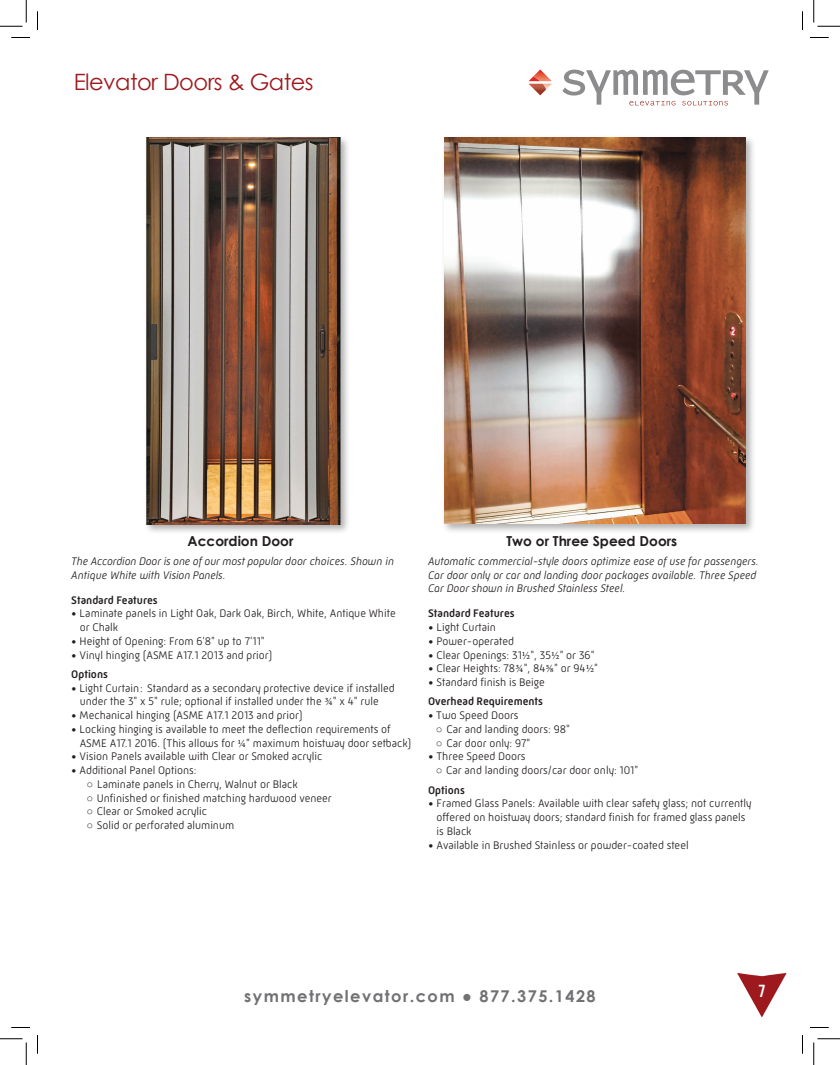
<style>
.page{position:relative;width:840px;height:1065px;background:#fff}
.page>*{position:absolute;margin:0;border:0;box-sizing:border-box;transform-origin:0 0}
.t1{font:22.5px "Century Gothic";letter-spacing:-.025em;color:#9e191d}
.t2{font:17.5px "Bebas Neue";color:#fff}
.t3{font:700 16.25px "Century Gothic";letter-spacing:.09em;color:#717174}
.t4{font:700 13.75px "Century Gothic";color:#231f20}
.t5{font:300 11.25px/13.8px "Mic 32 New";color:#231f20}
.t6{font:italic 300 11.25px/13.8px "Mic 32 New";color:#231f20}
.t7{font:500 11.25px "Mic 32 New";color:#231f20}
.s1{font-family:"Minion Pro";font-weight:400}
.s2{font-family:"Arial Narrow";font-weight:400}
.s3{font-weight:400}
.s4{font-weight:500}
</style>
<div class="page">
<svg style="left:529px;top:69px;width:23px;height:26px"></svg>
<svg style="left:562px;top:70px;width:207px;height:36px"></svg>
<svg style="left:737px;top:973px;width:49px;height:45px"></svg>
<div style="left:144px;top:135px;width:207px;height:400px;background:#231f20;opacity:.35"></div>
<img style="left:146px;top:138px;width:195px;height:386px">
<div style="left:442px;top:134px;width:314px;height:400px;background:#231f20;opacity:.35"></div>
<img style="left:444px;top:137px;width:301px;height:386px">
<svg style="left:11px;top:37px;width:19px;height:1px"></svg>
<svg style="left:810px;top:37px;width:19px;height:1px"></svg>
<svg style="left:11px;top:1027px;width:19px;height:1px"></svg>
<svg style="left:810px;top:1027px;width:19px;height:1px"></svg>
<svg style="left:37px;top:11px;width:1px;height:19px"></svg>
<svg style="left:37px;top:1035px;width:1px;height:19px"></svg>
<svg style="left:802px;top:11px;width:1px;height:19px"></svg>
<svg style="left:802px;top:1035px;width:1px;height:19px"></svg>
<svg style="left:0;top:0;width:27px;height:27px"></svg>
<svg style="left:0;top:1039px;width:27px;height:26px"></svg>
<svg style="left:814px;top:0;width:26px;height:27px"></svg>
<svg style="left:814px;top:1039px;width:26px;height:26px"></svg>
<h1 class="t1" style="left:74px;top:66px;width:241px">Elevator Doors &amp; Gates</h1>
<p class="t4" style="left:188px;top:530px;width:107px">Accordion Door</p>
<p class="t6" style="left:71px;top:554px;width:324px">The Accordion Door is one of our most popular door choices. Shown in<br>Antique White with Vision Panels.</p>
<p class="t7" style="left:71px;top:593px;width:88px">Standard Features</p>
<p class="t5" style="left:80px;top:607px;width:318px;text-indent:-8px">• Laminate panels in Light Oak, Dark Oak, Birch, White, Antique White or Chalk</p>
<p class="t5" style="left:71px;top:634px;width:195px">• Height of Opening: From 6'8" up to 7'11"</p>
<p class="t5" style="left:71px;top:648px;width:203px">• Vinyl hinging (ASME A17.1 2013 and prior)</p>
<p class="t7" style="left:71px;top:668px;width:38px">Options</p>
<p class="t5" style="left:80px;top:681px;width:317px;text-indent:-8px">• Light Curtain: Standard as a secondary protective device if installed under the 3" x 5" rule; optional if installed under the <span class="s1">¾</span>" x 4" rule</p>
<p class="t5" style="left:71px;top:708px;width:233px">• Mechanical hinging (ASME A17.1 2013 and prior)</p>
<p class="t5" style="left:80px;top:722px;width:333px;text-indent:-8px">• Locking hinging is available to meet the deflection requirements of<br>ASME A17.1 2016. (This allows for <span class="s1">¼</span>" maximum hoistway door setback)</p>
<p class="t5" style="left:71px;top:750px;width:253px">• Vision Panels available with Clear or Smoked acrylic</p>
<p class="t5" style="left:71px;top:763px;width:127px">• Additional Panel Options:</p>
<p class="t5" style="left:87px;top:777px;width:212px"><span class="s2">○</span> Laminate panels in Cherry, Walnut or Black</p>
<p class="t5" style="left:87px;top:791px;width:246px"><span class="s2">○</span> Unfinished or finished matching hardwood veneer</p>
<p class="t5" style="left:87px;top:805px;width:121px"><span class="s2">○</span> Clear or Smoked acrylic</p>
<p class="t5" style="left:87px;top:818px;width:148px"><span class="s2">○</span> Solid or perforated aluminum</p>
<p class="t4" style="left:506px;top:530px;width:172px">Two or Three Speed Doors</p>
<p class="t6" style="left:428px;top:554px;width:332px">Automatic commercial-style doors optimize ease of use for passengers.<br>Car door only or car and landing door packages available. Three Speed<br>Car Door shown in Brushed Stainless Steel.</p>
<p class="t7" style="left:428px;top:607px;width:88px">Standard Features</p>
<p class="t5" style="left:428px;top:620px;width:69px">• Light Curtain</p>
<p class="t5" style="left:428px;top:634px;width:87px">• Power-operated</p>
<p class="t5" style="left:428px;top:648px;width:168px">• Clear Openings: 31<span class="s1">½</span>", 35<span class="s1">½</span>" or 36"</p>
<p class="t5" style="left:428px;top:662px;width:172px">• Clear Heights: 78<span class="s1">¾</span>", 84<span class="s1">⅝</span>" or 94<span class="s1">½</span>"</p>
<p class="t5" style="left:428px;top:675px;width:118px">• Standard finish is Beige</p>
<p class="t7" style="left:428px;top:695px;width:116px">Overhead Requirements</p>
<p class="t5" style="left:428px;top:708px;width:92px"><span class="s3">•</span> Two Speed Doors</p>
<p class="t5" style="left:437px;top:722px;width:135px"><span class="s2">○</span> Car and landing doors: 98"</p>
<p class="t5" style="left:437px;top:736px;width:95px"><span class="s2">○</span> Car door only: 97"</p>
<p class="t5" style="left:428px;top:750px;width:99px">• Three Speed Doors</p>
<p class="t5" style="left:428px;top:761px;width:212px;line-height:19.4px;text-indent:9px"><span class="s2">○</span> Car and landing doors/car door only: 101"<br><span class="s4">Options</span></p>
<p class="t5" style="left:437px;top:797px;width:317px;text-indent:-8px">• Framed Glass Panels: Available with clear safety glass; not currently offered on hoistway doors; standard finish for framed glass panels is Black</p>
<p class="t5" style="left:428px;top:838px;width:262px">• Available in Brushed Stainless or powder-coated steel</p>
<h3 class="t3" style="left:244px;top:984px;width:353px">symmetryelevator.com ● 877.375.1428</h3>
<h2 class="t2" style="left:758px;top:981px;width:8px">7</h2>
</div>
